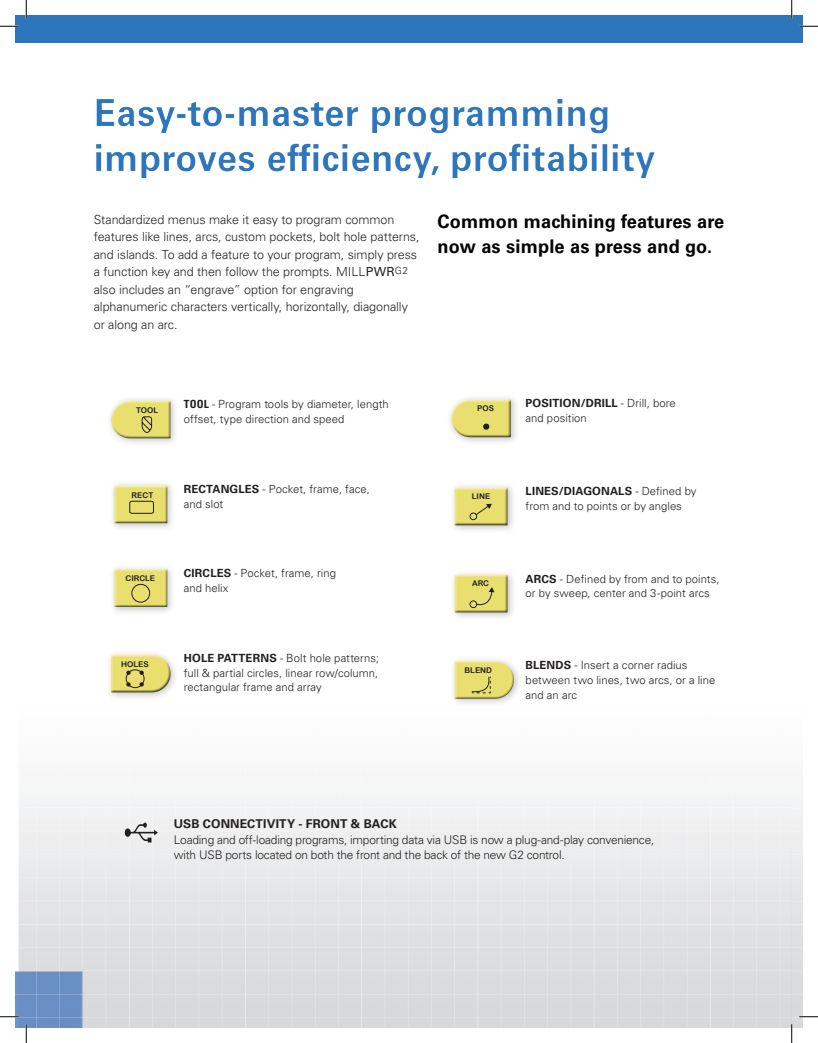
<style>
.page{position:relative;width:818px;height:1043px;background:#fff}
.page>*{position:absolute;margin:0;border:0;box-sizing:border-box;transform-origin:0 0}
.t1{font:700 37.5px/45px "Univers LT Std";letter-spacing:.01em;color:#2e76bc}
.t2{font:700 18.75px/25px "Univers LT Std";letter-spacing:.01em;color:#040503}
.t3{font:300 12.5px/17.5px "Univers LT Std";letter-spacing:-.005em;color:#242424}
.t4{font:700 12.12px "Univers LT Std";letter-spacing:.01em;color:#231f20}
.t5{font:300 11.88px/15.6px "Univers LT Std";letter-spacing:-.015em;color:#231f20}
.t6{font:300 11.25px/14.9px "Univers LT Std";letter-spacing:.005em;color:#231f20}
.t7{font:7.88px "Arial Rounded MT Bold";color:#231f20}
.s1{font-weight:400}
.s2{font-weight:700;font-stretch:condensed}
.s3{font-weight:700}
</style>
<div class="page">
<img style="left:15px;top:785px;width:787px;height:243px">
<div style="left:15px;top:15px;width:776px;height:28px;background:#2e76bc"></div>
<div style="left:106px;top:649px;width:73px;height:52px;background:#231f20;opacity:.25"></div>
<div style="left:109px;top:653px;width:61px;height:40px;background:#f5f5f5"></div>
<div style="left:109px;top:660px;width:62px;height:34px;background:#231f20;opacity:.75"></div>
<svg style="left:111px;top:654px;width:60px;height:38px;background:#d9d176"></svg>
<div style="left:106px;top:395px;width:73px;height:52px;background:#231f20;opacity:.25"></div>
<div style="left:109px;top:400px;width:61px;height:29px;background:#f6f6f6"></div>
<div style="left:111px;top:400px;width:59px;height:40px;background:#231f20;opacity:.75"></div>
<svg style="left:111px;top:400px;width:59px;height:38px;background:#ded677"></svg>
<div style="left:109px;top:480px;width:67px;height:52px;background:#231f20;opacity:.25"></div>
<div style="left:112px;top:484px;width:56px;height:41px;background:#231f20;opacity:.75"></div>
<svg style="left:114px;top:485px;width:53px;height:38px;background:#dbd36e"></svg>
<div style="left:109px;top:563px;width:67px;height:52px;background:#231f20;opacity:.25"></div>
<div style="left:112px;top:567px;width:55px;height:40px;background:#f5f5f5"></div>
<div style="left:112px;top:568px;width:55px;height:41px;background:#231f20;opacity:.75"></div>
<div style="left:131px;top:584px;width:19px;height:18px;border:1px solid #231f20;border-radius:50%"></div>
<div style="left:446px;top:394px;width:73px;height:52px;background:#231f20;opacity:.25"></div>
<div style="left:449px;top:398px;width:62px;height:30px;background:#f6f6f6"></div>
<div style="left:451px;top:398px;width:60px;height:41px;background:#231f20;opacity:.75"></div>
<div style="left:483px;top:423px;width:6px;height:7px;background:#231f20;border-radius:50%"></div>
<div style="left:449px;top:482px;width:67px;height:52px;background:#231f20;opacity:.25"></div>
<div style="left:453px;top:486px;width:55px;height:41px;background:#a09e97"></div>
<svg style="left:454px;top:487px;width:53px;height:38px;background:#dcd46f"></svg>
<div style="left:449px;top:569px;width:67px;height:52px;background:#231f20;opacity:.25"></div>
<div style="left:453px;top:573px;width:55px;height:41px;background:#928f85"></div>
<svg style="left:454px;top:574px;width:53px;height:38px;background:#ddd570"></svg>
<div style="left:449px;top:655px;width:73px;height:52px;background:#231f20;opacity:.25"></div>
<div style="left:452px;top:666px;width:62px;height:35px;background:#231f20;opacity:.75"></div>
<svg style="left:124px;top:822px;width:34px;height:20px"></svg>
<svg style="left:454px;top:660px;width:60px;height:38px;background:#e1d97a"></svg>
<div style="left:791px;top:16px;width:11px;height:26px;background:#2e76bc"></div>
<svg style="left:0;top:25px;width:19px;height:2px"></svg>
<svg style="left:799px;top:25px;width:19px;height:2px"></svg>
<svg style="left:0;top:1015px;width:19px;height:2px"></svg>
<svg style="left:799px;top:1015px;width:19px;height:2px"></svg>
<svg style="left:25px;top:0;width:2px;height:19px"></svg>
<svg style="left:25px;top:1024px;width:2px;height:18px"></svg>
<svg style="left:791px;top:0;width:1px;height:19px"></svg>
<svg style="left:790px;top:1024px;width:2px;height:18px"></svg>
<h1 class="t1" style="left:94px;top:91px;width:563px">Easy-to-master programming improves efficiency, profitability</h1>
<p class="t3" style="left:94px;top:210px;width:327px">Standardized menus make it easy to program common features like lines, arcs, custom pockets, bolt hole patterns, and islands. To add a feature to your program, simply press a function key and then follow the prompts. MILL<span class="s1">PWR</span><sup>G2 </sup>also includes an “engrave” option for engraving alphanumeric characters vertically, horizontally, diagonally or along an arc.</p>
<h2 class="t2" style="left:437px;top:209px;width:288px">Common machining features are now as simple as press and go.</h2>
<p class="t7" style="left:136px;top:405px;width:24px">TOOL</p>
<p class="t6" style="left:184px;top:397px;width:206px"><span class="s2">TOOL</span> - Program tools by diameter, length offset, type direction and speed</p>
<p class="t7" style="left:477px;top:403px;width:18px">POS</p>
<p class="t6" style="left:525px;top:396px;width:151px"><span class="s3">POSITION/DRILL</span> - Drill, bore and position</p>
<p class="t7" style="left:132px;top:490px;width:23px">RECT</p>
<p class="t6" style="left:184px;top:482px;width:187px"><span class="s3">RECTANGLES</span> - Pocket, frame, face, and slot</p>
<p class="t7" style="left:472px;top:491px;width:20px">LINE</p>
<p class="t6" style="left:525px;top:484px;width:172px"><span class="s3">LINES/DIAGONALS</span> - Defined by from and to points or by angles</p>
<p class="t7" style="left:125px;top:574px;width:31px">CIRCLE</p>
<p class="t6" style="left:184px;top:565px;width:154px"><span class="s3">CIRCLES</span> - Pocket, frame, ring and helix</p>
<p class="t7" style="left:472px;top:579px;width:19px">ARC</p>
<p class="t6" style="left:525px;top:571px;width:195px"><span class="s3">ARCS</span> - Defined by from and to points, or by sweep, center and 3-point arcs</p>
<p class="t7" style="left:121px;top:659px;width:29px">HOLES</p>
<p class="t6" style="left:184px;top:650px;width:196px;text-align:justify"><span class="s3">HOLE PATTERNS</span> - Bolt hole patterns; full &amp; partial circles, linear row/column, rectangular frame and array</p>
<p class="t7" style="left:464px;top:665px;width:29px">BLEND</p>
<p class="t6" style="left:525px;top:657px;width:191px"><span class="s3">BLENDS</span> - Insert a corner radius between two lines, two arcs, or a line and an arc</p>
<p class="t4" style="left:174px;top:816px;width:47px">USB Connecti</p>
<p class="t4" style="left:267px;top:816px;width:56px">vity - Front</p>
<p class="t4" style="left:351px;top:816px;width:31px">&amp; Back</p>
<p class="t5" style="left:174px;top:831px;width:482px">Loading and off-loading programs, importing data via USB is now a plug-and-play convenience, with USB ports located on both the front and the back of the new G2 control.</p>
</div>
